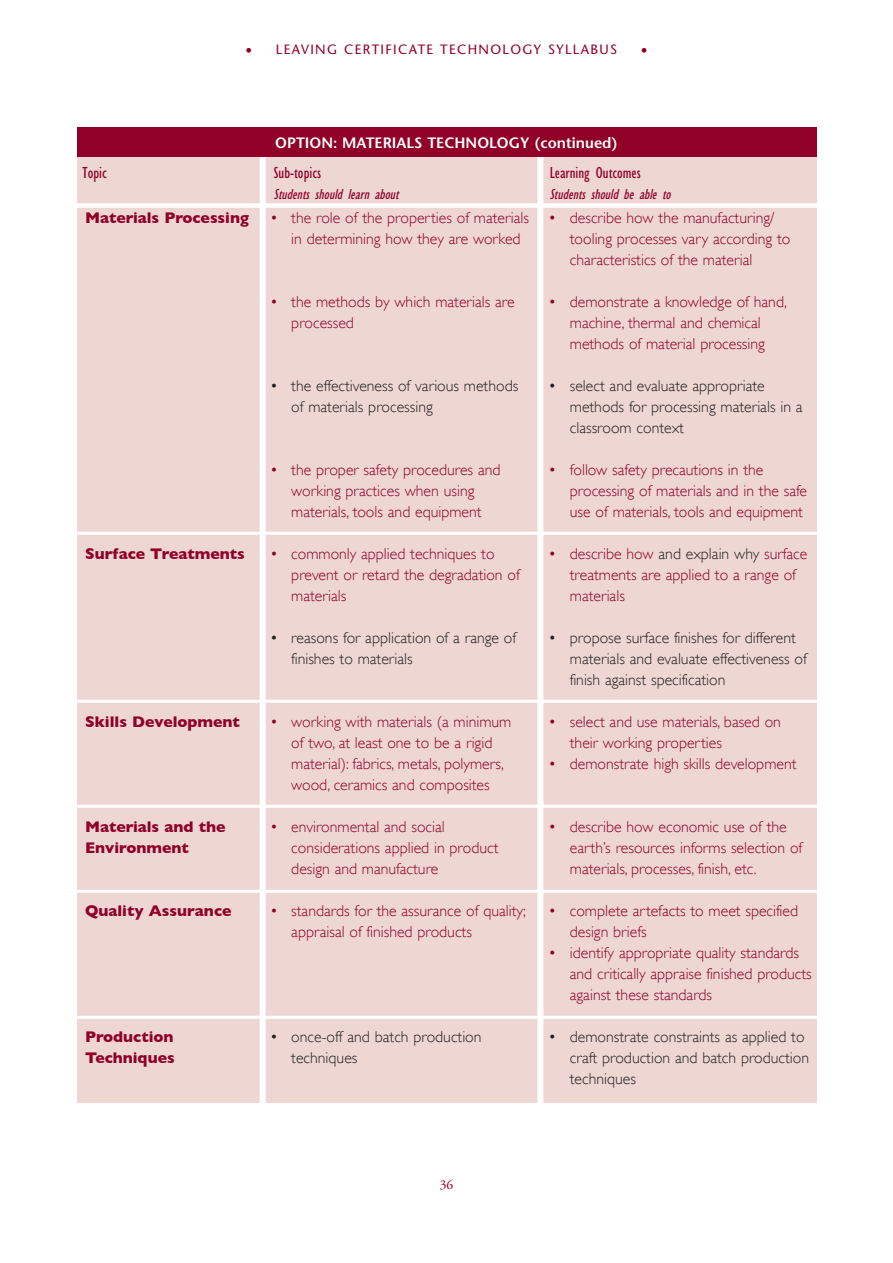
<style>
.page{position:relative;width:893px;height:1263px;background:#fff}
.page>*{position:absolute;margin:0;border:0;box-sizing:border-box;transform-origin:0 0}
.t1{font:condensed 16.5px "M Gill Sans";color:#900027}
.t2{font:300 15.75px/21px "Gill Sans";color:#900027}
.t3{font:300 15.75px/21px "Gill Sans";color:#231f20}
.t4{font:700 15.75px/21px "Gill Sans";color:#900027}
.t5{font:italic condensed 15px "M Gill Sans";color:#900027}
.t6{font:600 15px "Stone Sans";color:#fff}
.t7{font:13.5px "Stone Sans";letter-spacing:.1em;color:#900027}
.t8{font:13.5px "Adobe Garamond Pro";color:#900027}
.s1{color:#231f20}
</style>
<div class="page">
<div style="left:77px;top:128px;width:739px;height:975px;background:#eed7d3"></div>
<div style="left:260px;top:119px;width:6px;height:1024px;background:#fff"></div>
<div style="left:537px;top:119px;width:6px;height:1030px;background:#fff"></div>
<div style="left:77px;top:128px;width:739px;height:29px;background:#900027"></div>
<div style="left:67px;top:203px;width:780px;height:5px;background:#fff"></div>
<hr style="left:67px;top:532px;width:762px;height:3px;background:#fff">
<hr style="left:56px;top:700px;width:762px;height:3px;background:#fff">
<hr style="left:65px;top:805px;width:762px;height:3px;background:#fff">
<hr style="left:71px;top:890px;width:762px;height:3px;background:#fff">
<hr style="left:69px;top:1016px;width:762px;height:3px;background:#fff">
<p class="t7" style="left:245px;top:44px;width:373px">• LEAVING CERTIFICATE TECHNOLOGY SYLLABUS</p>
<p class="t7" style="left:641px;top:45px;width:8px">•</p>
<p class="t6" style="left:275px;top:137px;width:344px">OPTION: MATERIALS TECHNOLOGY (continued)</p>
<p class="t1" style="left:83px;top:168px;width:26px">Topic</p>
<p class="t1" style="left:274px;top:168px;width:49px">Sub-topics</p>
<p class="t1" style="left:550px;top:168px;width:93px">Learning Outcomes</p>
<p class="t5" style="left:274px;top:190px;width:126px">Students should learn about</p>
<p class="t5" style="left:550px;top:190px;width:122px">Students should be able to</p>
<p class="t4" style="left:85px;top:207px;width:165px">Materials Processing</p>
<p class="t4" style="left:85px;top:543px;width:161px">Surface Treatments</p>
<p class="t4" style="left:85px;top:711px;width:156px">Skills Development</p>
<p class="t4" style="left:85px;top:816px;width:142px">Materials and the<br>Environment</p>
<p class="t4" style="left:85px;top:900px;width:148px">Quality Assurance</p>
<p class="t4" style="left:85px;top:1026px;width:91px">Production<br>Techniques</p>
<p class="t2" style="left:291px;top:208px;width:239px;text-indent:-21px">• the role of the properties of materials in determining how they are worked</p>
<p class="t2" style="left:291px;top:292px;width:225px;text-indent:-21px">• the methods by which materials are processed</p>
<p class="t3" style="left:291px;top:376px;width:228px;text-indent:-21px">• the effectiveness of various methods of materials processing</p>
<p class="t2" style="left:270px;top:460px;width:232px;text-align:center">• the proper safety procedures and working practices when using materials, tools and equipment</p>
<p class="t2" style="left:291px;top:544px;width:230px;text-indent:-21px">• commonly applied techniques to prevent or retard the degradation of materials</p>
<p class="t3" style="left:291px;top:628px;width:226px;text-indent:-21px">• reasons for application of a range of finishes to materials</p>
<p class="t2" style="left:291px;top:712px;width:221px;text-indent:-21px">• working with materials (a minimum of two, at least one to be a rigid material): fabrics, metals, polymers, wood, ceramics and composites</p>
<p class="t2" style="left:291px;top:817px;width:209px;text-indent:-21px">• environmental and social considerations applied in product design and manufacture</p>
<p class="t2" style="left:291px;top:901px;width:236px;text-indent:-21px">• standards for the assurance of quality; appraisal of finished products</p>
<p class="t3" style="left:291px;top:1027px;width:192px;text-indent:-21px">• once-off and batch production techniques</p>
<p class="t2" style="left:570px;top:208px;width:222px;text-indent:-21px">• describe how the manufacturing/ tooling processes vary according to characteristics of the material</p>
<p class="t2" style="left:549px;top:292px;width:240px;text-align:center">• demonstrate a knowledge of hand, machine, thermal and chemical methods of material processing</p>
<p class="t3" style="left:570px;top:376px;width:234px;text-indent:-21px">• select and evaluate appropriate methods for processing materials in a classroom context</p>
<p class="t2" style="left:570px;top:460px;width:239px;text-indent:-21px">• follow safety precautions in the processing of materials and in the safe use of materials, tools and equipment</p>
<p class="t2" style="left:570px;top:544px;width:239px;text-indent:-21px">• describe how <span class="s1">and explain why</span> surface treatments are applied to a range of materials</p>
<p class="t3" style="left:570px;top:628px;width:238px;text-indent:-21px">• propose surface finishes for different materials and evaluate effectiveness of finish against specification</p>
<p class="t2" style="left:570px;top:712px;width:213px;text-indent:-21px">• select and use materials, based on their working properties</p>
<p class="t2" style="left:549px;top:754px;width:249px">• demonstrate high skills development</p>
<p class="t2" style="left:570px;top:817px;width:234px;text-indent:-21px">• describe how economic use of the earth’s resources informs selection of materials, processes, finish, etc.</p>
<p class="t2" style="left:570px;top:901px;width:230px;text-indent:-21px">• complete artefacts to meet specified design briefs</p>
<p class="t2" style="left:570px;top:943px;width:243px;text-indent:-21px">• identify appropriate quality standards and critically appraise finished products against these standards</p>
<p class="t3" style="left:570px;top:1027px;width:241px;text-indent:-21px">• demonstrate constraints as applied to craft production and batch production techniques</p>
<p class="t8" style="left:440px;top:1179px;width:15px">36</p>
</div>
